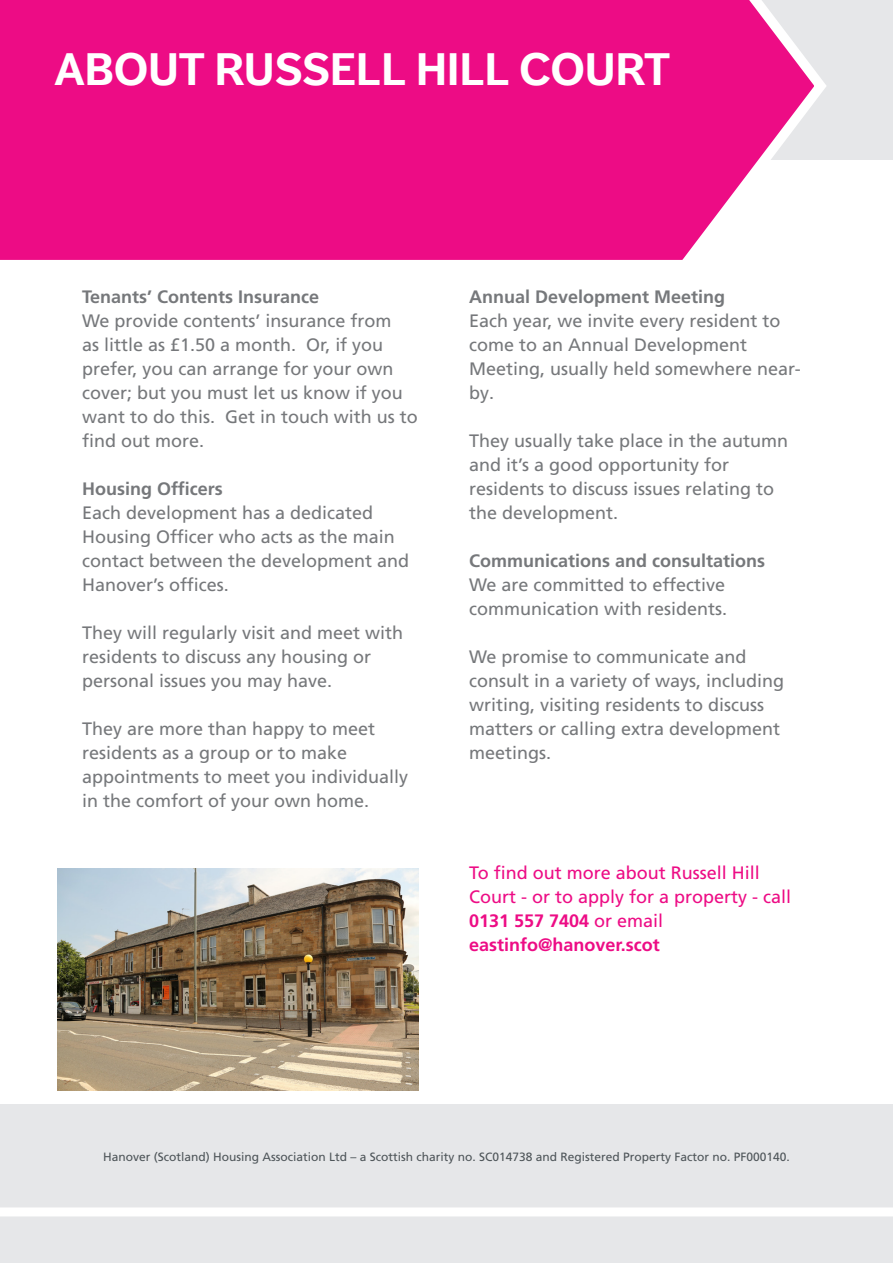
<style>
.page{position:relative;width:893px;height:1263px;background:#fff}
.page>*{position:absolute;margin:0;border:0;box-sizing:border-box;transform-origin:0 0}
.t1{font:700 45px "Dagny OT";color:#fff}
.t2{font:18px/24px "Frutiger LT Pro";color:#76787b}
.t3{font:18px/24px "Frutiger LT Pro";color:#ed0c85}
.t4{font:700 18px "Frutiger LT Pro";color:#76787b}
.t5{font:12px "Frutiger LT Pro";color:#4e5559}
.s1{font-weight:700}
</style>
<div class="page">
<div style="left:0;top:0;width:893px;height:160px;background:#e6e7e9"></div>
<svg style="left:0;top:0;width:826px;height:260px;background:#ed1f8e"></svg>
<div style="left:0;top:1104px;width:893px;height:159px;background:#e6e7e9"></div>
<div style="left:0;top:1207px;width:893px;height:9px;background:#fff"></div>
<img style="left:58px;top:868px;width:360px;height:223px">
<p class="t1" style="left:54px;top:43px;width:618px">ABOUT RUSSELL HILL COURT</p>
<p class="t4" style="left:82px;top:286px;width:239px">Tenants’ Contents Insurance</p>
<p class="t2" style="left:82px;top:308px;width:337px">We provide contents’ insurance from<br>as little as £1.50 a month. Or, if you prefer, you can arrange for your own cover; but you must let us know if you want to do this. Get in touch with us to find out more.</p>
<p class="t4" style="left:82px;top:478px;width:142px">Housing Officers</p>
<p class="t2" style="left:82px;top:500px;width:329px">Each development has a dedicated<br>Housing Officer who acts as the main contact between the development and<br>Hanover’s offices.</p>
<p class="t2" style="left:82px;top:620px;width:323px">They will regularly visit and meet with residents to discuss any housing or personal issues you may have.</p>
<p class="t2" style="left:82px;top:716px;width:328px">They are more than happy to meet residents as a group or to make appointments to meet you individually in the comfort of your own home.</p>
<p class="t4" style="left:469px;top:286px;width:258px">Annual Development Meeting</p>
<p class="t2" style="left:469px;top:308px;width:333px">Each year, we invite every resident to come to an Annual Development<br>Meeting, usually held somewhere near&shy;by.</p>
<p class="t2" style="left:469px;top:428px;width:321px">They usually take place in the autumn and it’s a good opportunity for residents to discuss issues relating to the development.</p>
<p class="t4" style="left:469px;top:550px;width:297px">Communications and consultations</p>
<p class="t2" style="left:469px;top:572px;width:260px">We are committed to effective communication with residents.</p>
<p class="t2" style="left:469px;top:644px;width:317px">We promise to communicate and consult in a variety of ways, including writing, visiting residents to discuss matters or calling extra development meetings.</p>
<p class="t3" style="left:469px;top:860px;width:324px">To find out more about Russell Hill<br>Court - or to apply for a property - call<br><span class="s1">0131 557 7404</span> or email <span class="s1">eastinfo@hanover.scot</span></p>
<p class="t5" style="left:103px;top:1150px;width:688px">Hanover (Scotland) Housing Association Ltd – a Scottish charity no. SC014738 and Registered Property Factor no. PF000140.</p>
</div>
